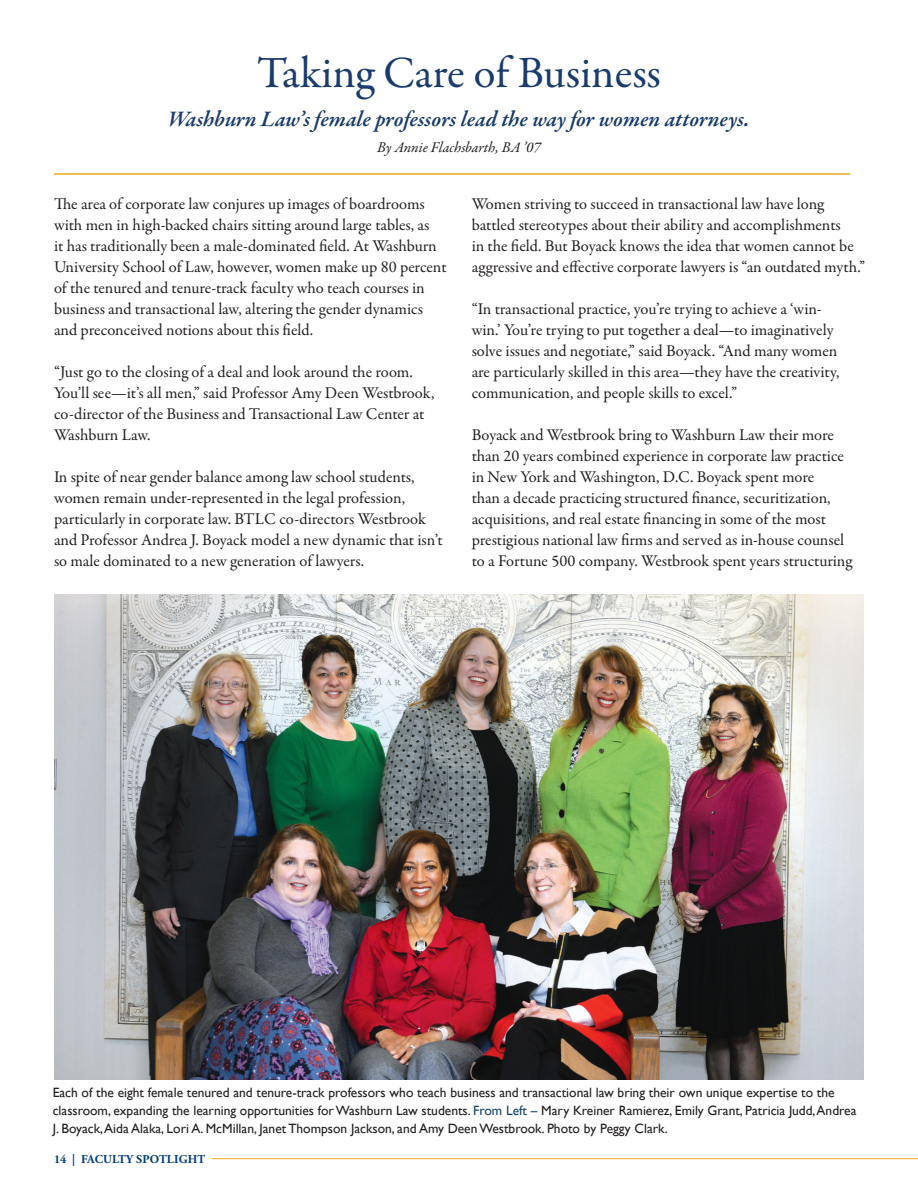
<style>
.page{position:relative;width:918px;height:1188px;background:#fff}
.page>*{position:absolute;margin:0;border:0;box-sizing:border-box;transform-origin:0 0}
.t1{font:45px "Garamond Premr Pro";letter-spacing:-.005em;color:#193b6d}
.t2{font:italic 600 22.5px "Garamond Premr Pro";letter-spacing:-.005em;color:#193b6d}
.t3{font:16.5px/21px "Garamond Premr Pro";letter-spacing:-.005em;color:#231f20}
.t4{font:italic 15px "Garamond Premr Pro";letter-spacing:-.01em;color:#231f20}
.t5{font:13.5px/18px "Gill Sans";color:#231f20}
.t6{font:700 12px "Adobe Garamond Pro";letter-spacing:.015em;color:#003d78}
.s1{color:#164271}
</style>
<div class="page">
<hr style="left:212px;top:1158px;width:706px;height:1px;background:#ebaa1c">
<img style="left:54px;top:594px;width:810px;height:486px">
<hr style="left:54px;top:173px;width:796px;height:2px;background:#ebaa1c">
<p class="t1" style="left:257px;top:45px;width:405px">Taking Care of Business</p>
<p class="t2" style="left:168px;top:105px;width:583px">Washburn Law’s female professors lead the way for women attorneys.</p>
<p class="t4" style="left:377px;top:137px;width:165px">By Annie Flachsbarth, BA ’07</p>
<p class="t3" style="left:54px;top:193px;width:394px">The area of corporate law conjures up images of boardrooms with men in high-backed chairs sitting around large tables, as<br>it has traditionally been a male-dominated field. At Washburn University School of Law, however, women make up 80 percent of the tenured and tenure-track faculty who teach courses in business and transactional law, altering the gender dynamics and preconceived notions about this field.</p>
<p class="t3" style="left:54px;top:361px;width:382px">“Just go to the closing of a deal and look around the room.<br>You’ll see—it’s all men,” said Professor Amy Deen Westbrook, co-director of the Business and Transactional Law Center at Washburn Law.</p>
<p class="t3" style="left:54px;top:466px;width:390px">In spite of near gender balance among law school students, women remain under-represented in the legal profession, particularly in corporate law. BTLC co-directors Westbrook and Professor Andrea J. Boyack model a new dynamic that isn’t so male dominated to a new generation of lawyers.</p>
<p class="t3" style="left:472px;top:193px;width:395px">Women striving to succeed in transactional law have long battled stereotypes about their ability and accomplishments<br>in the field. But Boyack knows the idea that women cannot be aggressive and effective corporate lawyers is “an outdated myth.”</p>
<p class="t3" style="left:472px;top:298px;width:369px">“In transactional practice, you’re trying to achieve a ‘win&shy;win.’ You’re trying to put together a deal—to imaginatively solve issues and negotiate,” said Boyack. “And many women are particularly skilled in this area—they have the creativity, communication, and people skills to excel.”</p>
<p class="t3" style="left:472px;top:424px;width:382px">Boyack and Westbrook bring to Washburn Law their more than 20 years combined experience in corporate law practice in New York and Washington, D.C. Boyack spent more<br>than a decade practicing structured finance, securitization, acquisitions, and real estate financing in some of the most prestigious national law firms and served as in-house counsel to a Fortune 500 company. Westbrook spent years structuring</p>
<p class="t5" style="left:53px;top:1083px;width:805px">Each of the eight female tenured and tenure-track professors who teach business and transactional law bring their own unique expertise to the classroom, expanding the learning opportunities for Washburn Law students. <span class="s1">From Left –</span> Mary Kreiner Ramierez, Emily Grant, Patricia Judd, Andrea<br>J. Boyack, Aida Alaka, Lori A. McMillan, Janet Thompson Jackson, and Amy Deen Westbrook. Photo by Peggy Clark.</p>
<p class="t6" style="left:54px;top:1152px;width:153px">14 | FACULTY SPOTLIGHT</p>
</div>
